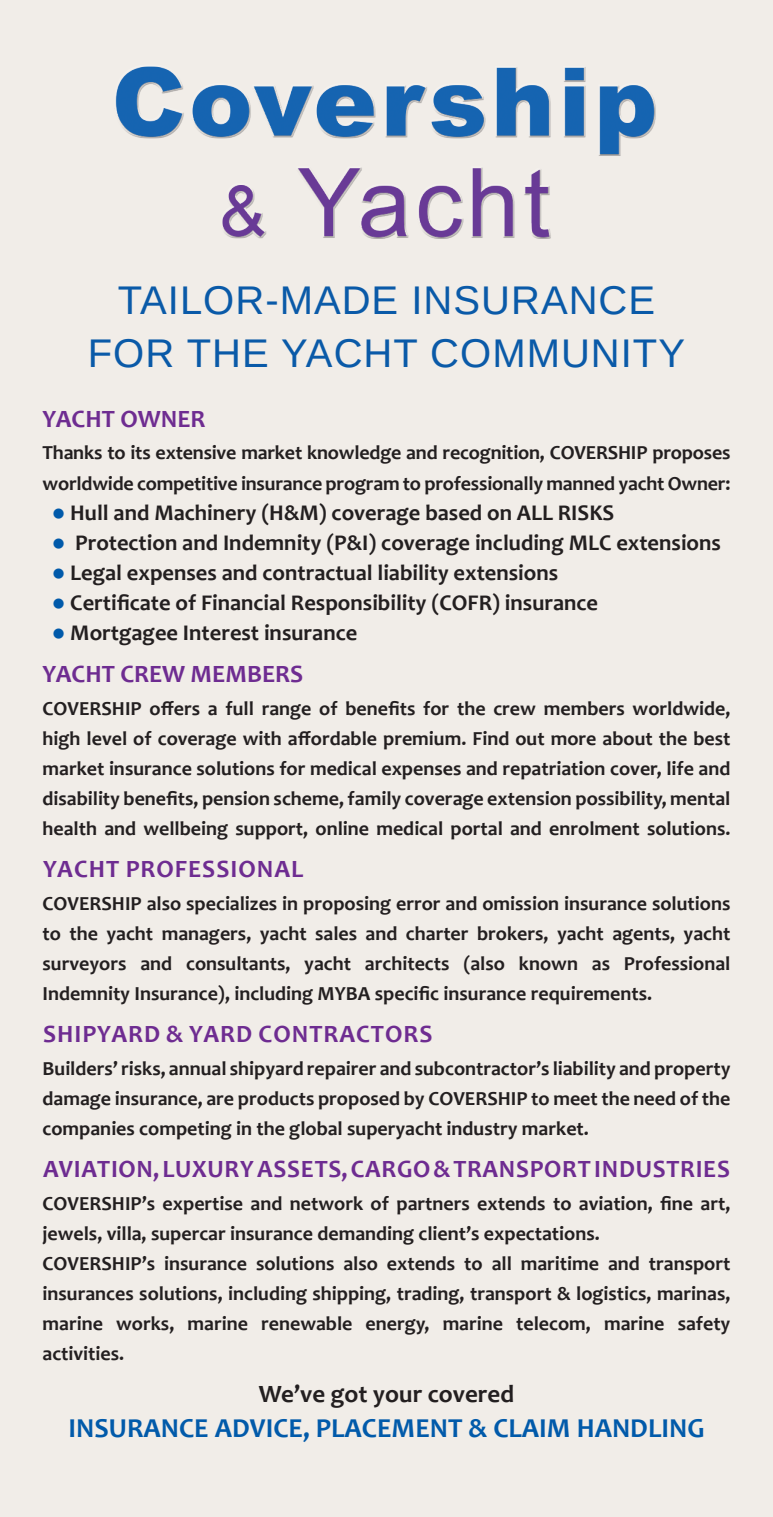
<style>
.page{position:relative;width:773px;height:1517px;background:#fff}
.page>*{position:absolute;margin:0;border:0;box-sizing:border-box;transform-origin:0 0}
.t1{font:40px/52.5px "Arimo";letter-spacing:.025em;color:#0a5aa8;text-align:center}
.t2{font:700 27.5px "Candara";color:#015aaa}
.t3{font:700 25px "Candara";letter-spacing:.03em;color:#6e2c91}
.t4{font:700 25px "Candara";color:#6e2c91}
.t5{font:700 25px "Candara";color:#231f20}
.t6{font:700 22.5px "Candara";color:#231f20}
.t7{font:700 20px/30px "Candara";color:#231f20;text-align:justify}
.s1{color:#015aaa}
</style>
<div class="page">
<div style="left:0;top:0;width:772px;height:1517px;background:#f1ede8"></div>
<img style="left:115px;top:66px;width:541px;height:173px">
<h1 class="t1" style="left:88px;top:275px;width:598px">TAILOR-MADE INSURANCE<br>FOR THE YACHT COMMUNITY</h1>
<p class="t4" style="left:43px;top:403px;width:164px">YACHT OWNER</p>
<p class="t7" style="left:43px;top:438px;width:689px">Thanks to its extensive market knowledge and recognition, COVERSHIP proposes worldwide competitive insurance program to professionally manned yacht Owner:</p>
<p class="t6" style="left:52px;top:498px;width:563px"><span class="s1">●</span> Hull and Machinery (H&amp;M) coverage based on ALL RISKS</p>
<p class="t6" style="left:52px;top:528px;width:670px"><span class="s1">●</span> Protection and Indemnity (P&amp;I) coverage including MLC extensions</p>
<p class="t6" style="left:52px;top:558px;width:507px"><span class="s1">●</span> Legal expenses and contractual liability extensions</p>
<p class="t6" style="left:52px;top:588px;width:547px"><span class="s1">●</span> Certificate of Financial Responsibility (COFR) insurance</p>
<p class="t6" style="left:52px;top:618px;width:306px"><span class="s1">●</span> Mortgagee Interest insurance</p>
<p class="t4" style="left:43px;top:658px;width:262px">YACHT CREW MEMBERS</p>
<p class="t7" style="left:43px;top:693px;width:689px">COVERSHIP offers a full range of benefits for the crew members worldwide, high level of coverage with affordable premium. Find out more about the best market insurance solutions for medical expenses and repatriation cover, life and disability benefits, pension scheme, family coverage extension possibility, mental health and wellbeing support, online medical portal and enrolment solutions.</p>
<p class="t3" style="left:43px;top:853px;width:262px">YACHT PROFESSIONAL</p>
<p class="t7" style="left:43px;top:888px;width:689px">COVERSHIP also specializes in proposing error and omission insurance solutions to the yacht managers, yacht sales and charter brokers, yacht agents, yacht surveyors and consultants, yacht architects (also known as Professional Indemnity Insurance), including MYBA specific insurance requirements.</p>
<p class="t3" style="left:43px;top:1018px;width:391px">SHIPYARD &amp; YARD CONTRACTORS</p>
<p class="t7" style="left:43px;top:1053px;width:689px">Builders’ risks, annual shipyard repairer and subcontractor’s liability and property damage insurance, are products proposed by COVERSHIP to meet the need of the companies competing in the global superyacht industry market.</p>
<p class="t3" style="left:43px;top:1153px;width:688px">AVIATION, LUXURY ASSETS, CARGO &amp; TRANSPORT INDUSTRIES</p>
<p class="t7" style="left:43px;top:1188px;width:689px;text-align:left">COVERSHIP’s expertise and network of partners extends to aviation, fine art, jewels, villa, supercar insurance demanding client’s expectations.<br>COVERSHIP’s insurance solutions also extends to all maritime and transport insurances solutions, including shipping, trading, transport &amp; logistics, marinas, marine works, marine renewable energy, marine telecom, marine safety activities.</p>
<p class="t5" style="left:259px;top:1378px;width:257px">We’ve got your covered</p>
<h2 class="t2" style="left:69px;top:1411px;width:637px">INSURANCE ADVICE, PLACEMENT &amp; CLAIM HANDLING</h2>
</div>
